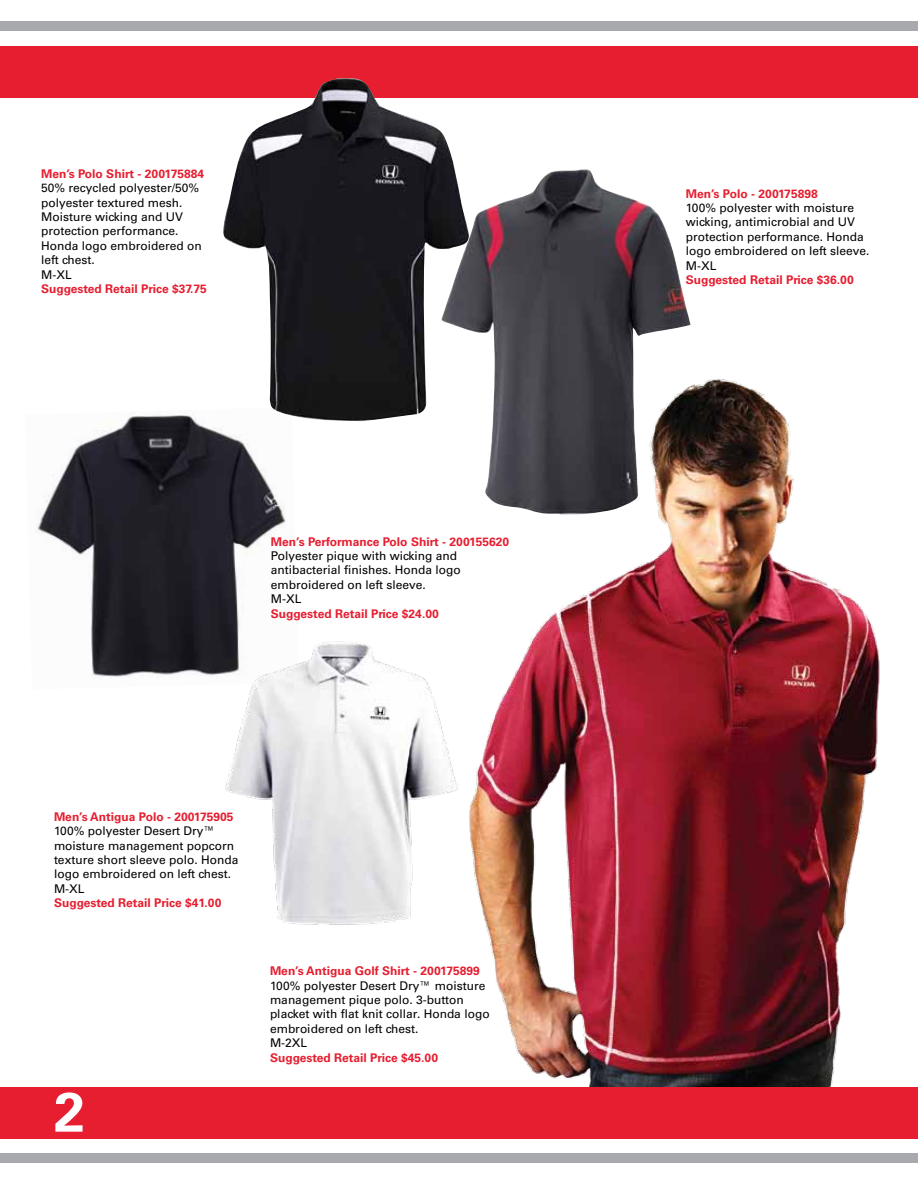
<style>
.page{position:relative;width:918px;height:1188px;background:#fff}
.page>*{position:absolute;margin:0;border:0;box-sizing:border-box;transform-origin:0 0}
.t1{font:700 55.5px "Univers LT Std";color:#fff}
.t2{font:12px/14.4px "Univers LT Std";color:#000}
.t3{font:700 12px "Univers LT Std";color:#e61e30}
</style>
<div class="page">
<img style="left:469px;top:378px;width:411px;height:709px">
<div style="left:0;top:46px;width:918px;height:51px;background:#e61e30"></div>
<div style="left:0;top:21px;width:918px;height:10px;background:#a7a9ac"></div>
<img style="left:36px;top:415px;width:250px;height:262px">
<img style="left:210px;top:632px;width:248px;height:293px">
<img style="left:219px;top:78px;width:251px;height:345px">
<img style="left:441px;top:169px;width:250px;height:348px">
<div style="left:0;top:1087px;width:918px;height:52px;background:#e61e30"></div>
<div style="left:0;top:1153px;width:918px;height:10px;background:#a7a9ac"></div>
<p class="t3" style="left:41px;top:167px;width:164px">Men’s Polo Shirt - 200175884</p>
<p class="t2" style="left:41px;top:181px;width:162px">50% recycled polyester/50% polyester textured mesh.<br>Moisture wicking and UV protection performance.<br>Honda logo embroidered on left chest.<br>M-XL</p>
<p class="t3" style="left:41px;top:282px;width:167px">Suggested Retail Price $37.75</p>
<p class="t3" style="left:271px;top:534px;width:240px">Men’s Performance Polo Shirt - 200155620</p>
<p class="t2" style="left:271px;top:549px;width:192px">Polyester pique with wicking and antibacterial finishes. Honda logo embroidered on left sleeve.<br>M-XL</p>
<p class="t3" style="left:271px;top:606px;width:170px">Suggested Retail Price $24.00</p>
<p class="t3" style="left:54px;top:810px;width:181px">Men’s Antigua Polo - 200175905</p>
<p class="t2" style="left:54px;top:824px;width:186px">100% polyester Desert Dry™ moisture management popcorn texture short sleeve polo. Honda logo embroidered on left chest.<br>M-XL</p>
<p class="t3" style="left:54px;top:896px;width:169px">Suggested Retail Price $41.00</p>
<h1 class="t1" style="left:54px;top:1080px;width:32px">2</h1>
<p class="t3" style="left:270px;top:964px;width:211px">Men’s Antigua Golf Shirt - 200175899</p>
<p class="t2" style="left:270px;top:978px;width:221px">100% polyester Desert Dry™ moisture management pique polo. 3-button placket with flat knit collar. Honda logo embroidered on left chest.<br>M-2XL</p>
<p class="t3" style="left:270px;top:1050px;width:170px">Suggested Retail Price $45.00</p>
<p class="t3" style="left:686px;top:186px;width:133px">Men’s Polo - 200175898</p>
<p class="t2" style="left:686px;top:201px;width:185px">100% polyester with moisture wicking, antimicrobial and UV protection performance. Honda logo embroidered on left sleeve.<br>M-XL</p>
<p class="t3" style="left:686px;top:273px;width:170px">Suggested Retail Price $36.00</p>
</div>
